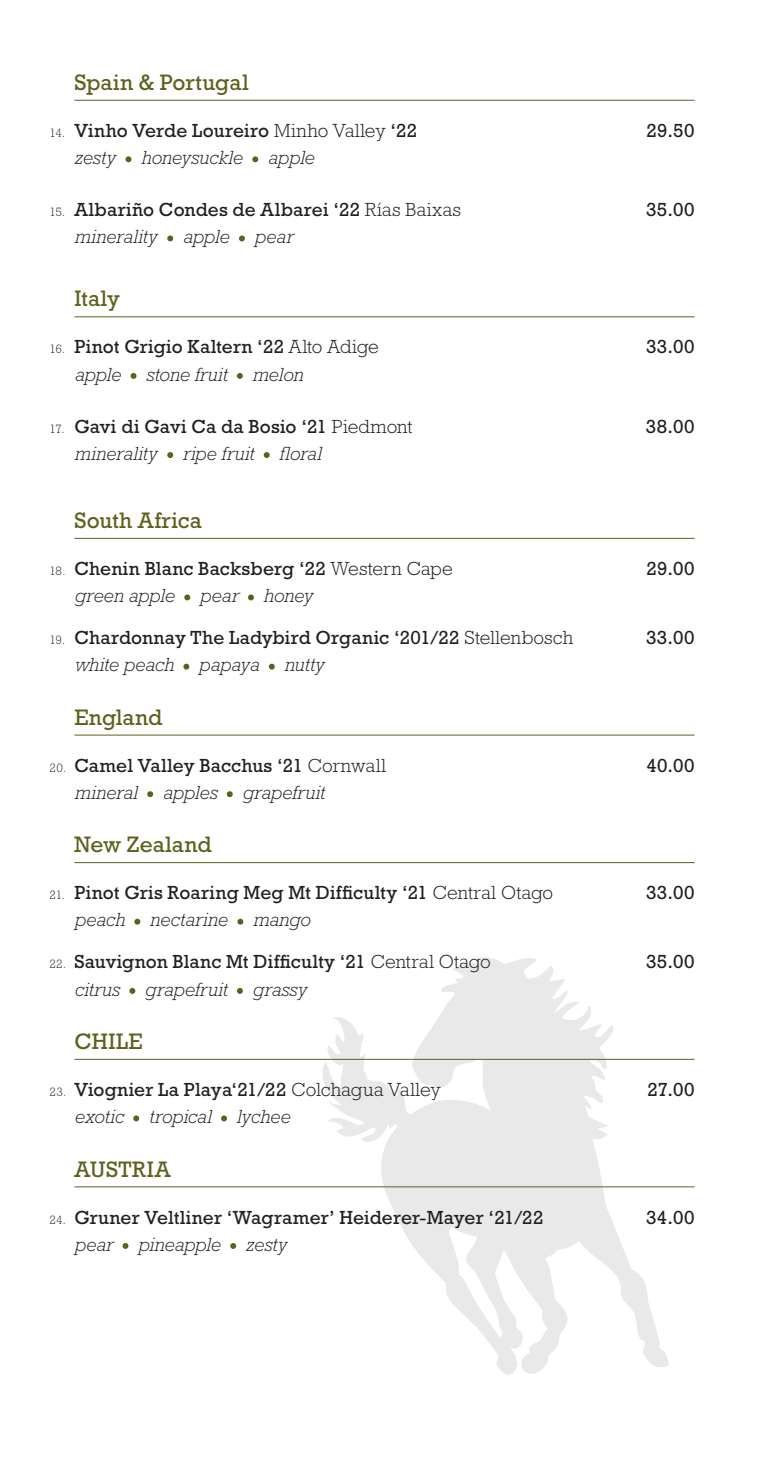
<style>
.page{position:relative;width:769px;height:1474px;background:#fff}
.page>*{position:absolute;margin:0;border:0;box-sizing:border-box;transform-origin:0 0}
.subheading_white{font:22.75px "Rockwell Std";letter-spacing:.01em;color:#5e611e}
.subheading_white-2{font:22.75px "Rockwell Std";letter-spacing:.03em;color:#5e611e}
.wine{font:19.25px "Rockwell Std";letter-spacing:.01em;color:#231f20}
.description{font:italic 300 19.25px "Rockwell Std";letter-spacing:-.005em;color:#231f20}
.description-2{font:italic 300 19.25px "Rockwell Std";letter-spacing:.015em;color:#231f20}
.description-3{font:italic 300 19.25px "Rockwell Std";letter-spacing:.02em;color:#231f20}
.s1{font-weight:300;font-size:12.25px}
.s2{font-weight:300}
</style>
<div class="page">
<svg style="left:323px;top:957px;width:346px;height:417px"></svg>
<hr style="left:74px;top:100px;width:620px;height:1px;background:#5e611e">
<hr style="left:74px;top:316px;width:620px;height:1px;background:#5e611e">
<hr style="left:74px;top:538px;width:620px;height:1px;background:#5e611e">
<hr style="left:74px;top:734px;width:620px;height:1px;background:#5e611e">
<hr style="left:74px;top:862px;width:620px;height:1px;background:#5e611e">
<hr style="left:74px;top:1058px;width:620px;height:1px;background:#5e611e">
<hr style="left:74px;top:1186px;width:620px;height:1px;background:#5e611e">
<svg style="left:126px;top:156px;width:5px;height:6px"></svg>
<svg style="left:252px;top:156px;width:6px;height:6px"></svg>
<svg style="left:167px;top:235px;width:6px;height:6px"></svg>
<svg style="left:239px;top:235px;width:6px;height:6px"></svg>
<svg style="left:131px;top:373px;width:5px;height:6px"></svg>
<svg style="left:237px;top:373px;width:6px;height:6px"></svg>
<svg style="left:167px;top:452px;width:6px;height:6px"></svg>
<svg style="left:264px;top:452px;width:6px;height:6px"></svg>
<svg style="left:184px;top:594px;width:6px;height:6px"></svg>
<svg style="left:248px;top:594px;width:6px;height:6px"></svg>
<svg style="left:183px;top:663px;width:6px;height:6px"></svg>
<svg style="left:269px;top:663px;width:6px;height:6px"></svg>
<svg style="left:147px;top:791px;width:6px;height:6px"></svg>
<svg style="left:227px;top:791px;width:6px;height:6px"></svg>
<svg style="left:134px;top:918px;width:6px;height:6px"></svg>
<svg style="left:237px;top:918px;width:6px;height:6px"></svg>
<svg style="left:129px;top:987px;width:6px;height:6px"></svg>
<svg style="left:237px;top:988px;width:6px;height:5px"></svg>
<svg style="left:133px;top:1115px;width:6px;height:6px"></svg>
<svg style="left:221px;top:1115px;width:6px;height:6px"></svg>
<svg style="left:123px;top:1243px;width:5px;height:5px"></svg>
<svg style="left:230px;top:1243px;width:6px;height:5px"></svg>
<p class="subheading_white" style="left:74px;top:69px;width:176px">Spain &amp; Portugal</p>
<p class="wine" style="left:50px;top:119px;width:369px"><span class="s1">14.</span> Vinho Verde Loureiro <span class="s2">Minho Valley</span> ‘22</p>
<p class="wine" style="left:646px;top:119px;width:50px">29.50</p>
<p class="description" style="left:74px;top:146px;width:43px">zesty</p>
<p class="description" style="left:141px;top:146px;width:103px">honeysuckle</p>
<p class="description" style="left:268px;top:146px;width:48px">apple</p>
<p class="wine" style="left:50px;top:198px;width:413px"><span class="s1">15.</span> Albariño Condes de Albarei ‘22 <span class="s2">Rías Baixas</span></p>
<p class="wine" style="left:646px;top:198px;width:50px">35.00</p>
<p class="description-2" style="left:74px;top:226px;width:85px">minerality</p>
<p class="description" style="left:183px;top:226px;width:48px">apple</p>
<p class="description" style="left:255px;top:226px;width:40px">pear</p>
<p class="subheading_white" style="left:74px;top:285px;width:47px">Italy</p>
<p class="wine" style="left:50px;top:336px;width:331px"><span class="s1">16.</span> Pinot Grigio Kaltern ‘22 <span class="s2">Alto Adige</span></p>
<p class="wine" style="left:646px;top:336px;width:50px">33.00</p>
<p class="description" style="left:74px;top:363px;width:48px">apple</p>
<p class="description" style="left:146px;top:363px;width:83px">stone fruit</p>
<p class="description" style="left:252px;top:363px;width:52px">melon</p>
<p class="wine" style="left:50px;top:415px;width:364px"><span class="s1">17.</span> Gavi di Gavi Ca da Bosio ‘21 <span class="s2">Piedmont</span></p>
<p class="wine" style="left:646px;top:415px;width:50px">38.00</p>
<p class="description-2" style="left:74px;top:442px;width:85px">minerality</p>
<p class="description-3" style="left:183px;top:442px;width:73px">ripe fruit</p>
<p class="description" style="left:279px;top:442px;width:44px">floral</p>
<p class="subheading_white" style="left:74px;top:507px;width:129px">South Africa</p>
<p class="wine" style="left:50px;top:557px;width:405px"><span class="s1">18.</span> Chenin Blanc Backsberg ‘22 <span class="s2">Western Cape</span></p>
<p class="wine" style="left:646px;top:557px;width:50px">29.00</p>
<p class="description" style="left:74px;top:584px;width:102px">green apple</p>
<p class="description" style="left:200px;top:584px;width:40px">pear</p>
<p class="description" style="left:264px;top:584px;width:51px">honey</p>
<p class="wine" style="left:50px;top:626px;width:525px"><span class="s1">19.</span> Chardonnay The Ladybird Organic ‘201/22 <span class="s2">Stellenbosch</span></p>
<p class="wine" style="left:646px;top:626px;width:50px">33.00</p>
<p class="description" style="left:74px;top:654px;width:101px">white peach</p>
<p class="description" style="left:199px;top:654px;width:62px">papaya</p>
<p class="description" style="left:284px;top:654px;width:42px">nutty</p>
<p class="subheading_white" style="left:74px;top:704px;width:89px">England</p>
<p class="wine" style="left:50px;top:754px;width:338px"><span class="s1">20.</span> Camel Valley Bacchus ‘21 <span class="s2">Cornwall</span></p>
<p class="wine" style="left:646px;top:754px;width:50px">40.00</p>
<p class="description" style="left:74px;top:781px;width:65px">mineral</p>
<p class="description" style="left:163px;top:781px;width:56px">apples</p>
<p class="description" style="left:242px;top:781px;width:84px">grapefruit</p>
<p class="subheading_white" style="left:74px;top:831px;width:139px">New Zealand</p>
<p class="wine" style="left:50px;top:881px;width:505px"><span class="s1">21.</span> Pinot Gris Roaring Meg Mt Difficulty ‘21 <span class="s2">Central Otago</span></p>
<p class="wine" style="left:646px;top:881px;width:50px">33.00</p>
<p class="description" style="left:74px;top:908px;width:52px">peach</p>
<p class="description" style="left:150px;top:908px;width:79px">nectarine</p>
<p class="description" style="left:253px;top:908px;width:59px">mango</p>
<p class="wine" style="left:50px;top:950px;width:443px"><span class="s1">22.</span> Sauvignon Blanc Mt Difficulty ‘21 <span class="s2">Central Otago</span></p>
<p class="wine" style="left:646px;top:950px;width:50px">35.00</p>
<p class="description" style="left:74px;top:978px;width:47px">citrus</p>
<p class="description" style="left:145px;top:978px;width:84px">grapefruit</p>
<p class="description" style="left:252px;top:978px;width:56px">grassy</p>
<p class="subheading_white" style="left:74px;top:1028px;width:70px">CHILE</p>
<p class="wine" style="left:50px;top:1078px;width:393px"><span class="s1">23.</span> Viognier La Playa‘21/22 <span class="s2">Colchagua Valley</span></p>
<p class="wine" style="left:648px;top:1078px;width:48px">27.00</p>
<p class="description" style="left:74px;top:1105px;width:51px">exotic</p>
<p class="description" style="left:149px;top:1105px;width:64px">tropical</p>
<p class="description" style="left:237px;top:1105px;width:55px">lychee</p>
<p class="subheading_white-2" style="left:74px;top:1155px;width:98px">AUSTRIA</p>
<p class="wine" style="left:50px;top:1205px;width:495px"><span class="s1">24.</span> Gruner Veltliner ‘Wagramer’ Heiderer-Mayer ‘21/22</p>
<p class="wine" style="left:646px;top:1205px;width:50px">34.00</p>
<p class="description" style="left:74px;top:1233px;width:40px">pear</p>
<p class="description" style="left:138px;top:1233px;width:84px">pineapple</p>
<p class="description" style="left:246px;top:1233px;width:43px">zesty</p>
</div>
